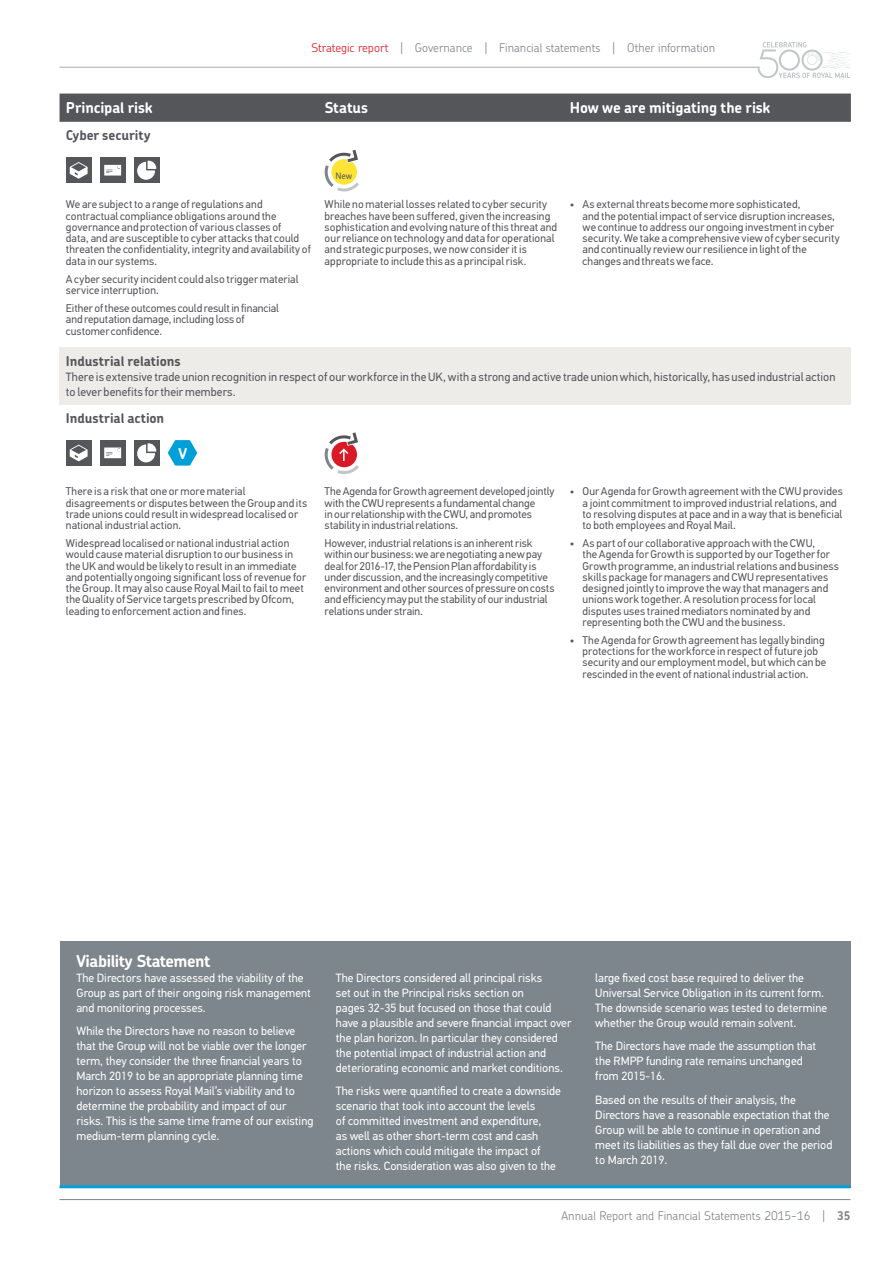
<style>
.page{position:relative;width:893px;height:1263px;background:#fff}
.page>*{position:absolute;margin:0;border:0;box-sizing:border-box;transform-origin:0 0}
.t1{font:700 16.5px "Chevin Std";letter-spacing:-.025em;color:#fff}
.t2{font:700 15px "Chevin Std";letter-spacing:-.01em;color:#fff}
.t3{font:700 13.5px "Chevin Std";letter-spacing:-.005em;color:#55565a}
.t4{font:12px/15px "PF Din Text Std";color:#fff}
.t5{font:12px/15px "PF Din Text Std";letter-spacing:.005em;color:#55565a}
.t6{font:300 12px "Chevin Std";color:#7d868c}
.t7{font:11.25px/11.2px "PF Din Text Std";letter-spacing:.005em;color:#55565a}
.t8{font:500 9px "Chevin Std";color:#55565a}
.s1{color:#df1a24}
.s2{font-weight:700}
</style>
<div class="page">
<div style="left:60px;top:94px;width:791px;height:28px;background:#55565a"></div>
<div style="left:60px;top:347px;width:791px;height:57px;background:#edece8"></div>
<div style="left:66px;top:157px;width:25px;height:26px;background:#55565a"></div>
<svg style="left:70px;top:162px;width:18px;height:17px"></svg>
<div style="left:100px;top:157px;width:25px;height:26px;background:#55565a"></div>
<svg style="left:104px;top:165px;width:17px;height:11px"></svg>
<div style="left:134px;top:157px;width:25px;height:26px;background:#55565a"></div>
<svg style="left:137px;top:161px;width:19px;height:19px"></svg>
<svg style="left:325px;top:149px;width:34px;height:42px"></svg>
<div style="left:66px;top:440px;width:25px;height:26px;background:#55565a"></div>
<svg style="left:70px;top:445px;width:18px;height:16px"></svg>
<div style="left:100px;top:440px;width:25px;height:26px;background:#55565a"></div>
<svg style="left:104px;top:447px;width:17px;height:11px"></svg>
<div style="left:134px;top:440px;width:25px;height:26px;background:#55565a"></div>
<svg style="left:137px;top:443px;width:19px;height:19px"></svg>
<svg style="left:168px;top:440px;width:29px;height:26px"></svg>
<svg style="left:325px;top:432px;width:34px;height:42px"></svg>
<div style="left:60px;top:942px;width:790px;height:246px;background:#7d868c"></div>
<hr style="left:60px;top:1185px;width:790px;height:3px;background:#009fd7">
<hr style="left:60px;top:1199px;width:790px;height:1px;background:#7d868c">
<hr style="left:60px;top:67px;width:699px;height:1px;background:#c1c6c6">
<svg style="left:757px;top:42px;width:94px;height:36px"></svg>
<p class="t6" style="left:311px;top:39px;width:405px"><span class="s1">Strategic report</span> | Governance | Financial statements | Other information</p>
<h2 class="t2" style="left:66px;top:98px;width:88px">Principal risk</h2>
<h2 class="t2" style="left:325px;top:98px;width:45px">Status</h2>
<h2 class="t2" style="left:570px;top:98px;width:202px">How we are mitigating the risk</h2>
<p class="t3" style="left:66px;top:127px;width:86px">Cyber security</p>
<p class="t7" style="left:66px;top:199px;width:246px">We are subject to a range of regulations and contractual compliance obligations around the governance and protection of various classes of<br>data, and are susceptible to cyber attacks that could threaten the confidentiality, integrity and availability of data in our systems.</p>
<p class="t7" style="left:66px;top:273px;width:234px">A cyber security incident could also trigger material service interruption.</p>
<p class="t7" style="left:66px;top:303px;width:215px">Either of these outcomes could result in financial and reputation damage, including loss of customer confidence.</p>
<p class="t8" style="left:336px;top:169px;width:18px">New</p>
<p class="t7" style="left:325px;top:199px;width:234px">While no material losses related to cyber security breaches have been suffered, given the increasing sophistication and evolving nature of this threat and our reliance on technology and data for operational and strategic purposes, we now consider it is appropriate to include this as a principal risk.</p>
<p class="t7" style="left:583px;top:199px;width:259px;text-indent:-13px">• As external threats become more sophisticated,<br>and the potential impact of service disruption increases, we continue to address our ongoing investment in cyber security. We take a comprehensive view of cyber security and continually review our resilience in light of the changes and threats we face.</p>
<p class="t3" style="left:66px;top:352px;width:116px">Industrial relations</p>
<p class="t5" style="left:66px;top:369px;width:771px">There is extensive trade union recognition in respect of our workforce in the UK, with a strong and active trade union which, historically, has used industrial action to lever benefits for their members.</p>
<p class="t3" style="left:66px;top:409px;width:100px">Industrial action</p>
<h2 class="t2" style="left:178px;top:444px;width:10px">V</h2>
<p class="t7" style="left:66px;top:486px;width:243px">There is a risk that one or more material disagreements or disputes between the Group and its trade unions could result in widespread localised or national industrial action.</p>
<p class="t7" style="left:66px;top:538px;width:242px">Widespread localised or national industrial action would cause material disruption to our business in the UK and would be likely to result in an immediate and potentially ongoing significant loss of revenue for the Group. It may also cause Royal Mail to fail to meet the Quality of Service targets prescribed by Ofcom, leading to enforcement action and fines.</p>
<p class="t7" style="left:325px;top:486px;width:231px">The Agenda for Growth agreement developed jointly with the CWU represents a fundamental change<br>in our relationship with the CWU, and promotes stability in industrial relations.</p>
<p class="t7" style="left:325px;top:538px;width:231px">However, industrial relations is an inherent risk within our business: we are negotiating a new pay deal for 2016-17, the Pension Plan affordability is under discussion, and the increasingly competitive environment and other sources of pressure on costs and efficiency may put the stability of our industrial relations under strain.</p>
<p class="t7" style="left:583px;top:486px;width:262px;text-indent:-13px">• Our Agenda for Growth agreement with the CWU provides a joint commitment to improved industrial relations, and to resolving disputes at pace and in a way that is beneficial to both employees and Royal Mail.</p>
<p class="t7" style="left:583px;top:538px;width:258px;text-indent:-13px">• As part of our collaborative approach with the CWU,<br>the Agenda for Growth is supported by our Together for Growth programme, an industrial relations and business skills package for managers and CWU representatives designed jointly to improve the way that managers and unions work together. A resolution process for local disputes uses trained mediators nominated by and representing both the CWU and the business.</p>
<p class="t7" style="left:583px;top:634px;width:245px;text-indent:-13px">• The Agenda for Growth agreement has legally binding protections for the workforce in respect of future job security and our employment model, but which can be rescinded in the event of national industrial action.</p>
<p class="t1" style="left:77px;top:950px;width:136px">Viability Statement</p>
<p class="t4" style="left:77px;top:970px;width:236px">The Directors have assessed the viability of the<br>Group as part of their ongoing risk management and monitoring processes.</p>
<p class="t4" style="left:77px;top:1024px;width:238px">While the Directors have no reason to believe that the Group will not be viable over the longer term, they consider the three financial years to March 2019 to be an appropriate planning time horizon to assess Royal Mail’s viability and to determine the probability and impact of our risks. This is the same time frame of our existing medium‑term planning cycle.</p>
<p class="t4" style="left:336px;top:970px;width:237px">The Directors considered all principal risks<br>set out in the Principal risks section on<br>pages 32‑35 but focused on those that could have a plausible and severe financial impact over the plan horizon. In particular they considered the potential impact of industrial action and deteriorating economic and market conditions.</p>
<p class="t4" style="left:336px;top:1084px;width:226px">The risks were quantified to create a downside scenario that took into account the levels<br>of committed investment and expenditure,<br>as well as other short‑term cost and cash actions which could mitigate the impact of<br>the risks. Consideration was also given to the</p>
<p class="t4" style="left:595px;top:970px;width:233px">large fixed cost base required to deliver the Universal Service Obligation in its current form.<br>The downside scenario was tested to determine whether the Group would remain solvent.</p>
<p class="t4" style="left:595px;top:1039px;width:222px">The Directors have made the assumption that the RMPP funding rate remains unchanged from 2015-16.</p>
<p class="t4" style="left:595px;top:1092px;width:239px">Based on the results of their analysis, the Directors have a reasonable expectation that the Group will be able to continue in operation and meet its liabilities as they fall due over the period to March 2019.</p>
<p class="t6" style="left:561px;top:1207px;width:290px">Annual Report and Financial Statements 2015-16 | <span class="s2">35</span></p>
</div>
